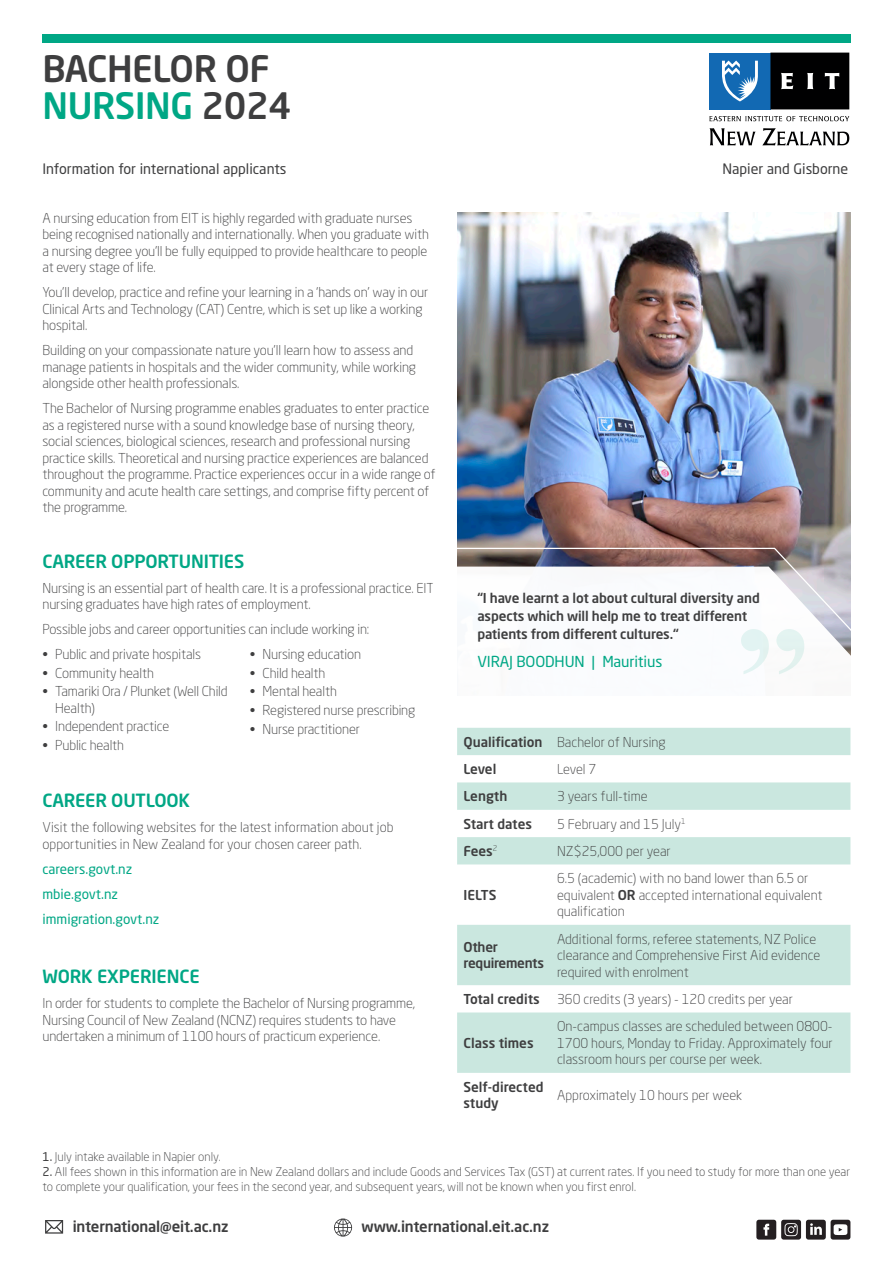
<style>
.page{position:relative;width:893px;height:1263px;background:#fff}
.page>*{position:absolute;margin:0;border:0;box-sizing:border-box;transform-origin:0 0}
.Programme_Header{font:500 36px/37.5px "Neo Sans Pro";letter-spacing:-.01em;color:#3e3e3f}
.Heading_2{font:500 18px "Neo Sans Pro";letter-spacing:-.01em;color:#00a785}
.Heading_-_Sub_2{font:500 15px "Neo Sans Pro";letter-spacing:-.01em;color:#3e3e3f}
.t1{font:15px "Neo Sans Pro";letter-spacing:-.01em;color:#00a785}
.Programme_intro{font:14.25px "Neo Sans Pro";color:#3e3e3f}
.Course_Body{font:300 13.5px/16.5px "Neo Sans Pro";letter-spacing:-.01em;color:#3e3e3f}
.Text_-_Table_Light{font:300 13.5px/16.5px "Neo Sans Pro";color:#3e3e3f}
.Course_Body-2{font:500 13.5px/18px "Neo Sans Pro";letter-spacing:-.01em;color:#3e3e3f}
.Text_-_Table_Medium{font:500 13.5px/16.5px "Neo Sans Pro";color:#3e3e3f}
.Course_Body-3{font:13.5px "Neo Sans Pro";color:#00a785}
.Text_-_Table_Medium-2{font:500 13.5px/16.5px "Neo Sans Pro";letter-spacing:-.02em;color:#3e3e3f}
.Text_-_Table_Light-2{font:300 12px/15px "Neo Sans Pro";color:#3e3e3f}
.s1{color:#00a785}
.s2{font-weight:500}
.s3{font-weight:400}
</style>
<div class="page">
<img style="left:457px;top:213px;width:394px;height:334px">
<svg style="left:457px;top:547px;width:394px;height:127px"></svg>
<div style="left:42px;top:34px;width:809px;height:9px;background:#00a785"></div>
<svg style="left:45px;top:1220px;width:18px;height:13px"></svg>
<svg style="left:334px;top:1218px;width:18px;height:18px"></svg>
<div style="left:756px;top:1220px;width:20px;height:19px;background:#241f21;border-radius:3px"></div>
<svg style="left:763px;top:1224px;width:6px;height:11px"></svg>
<div style="left:781px;top:1220px;width:20px;height:19px;background:#241f21;border-radius:3px"></div>
<svg style="left:784px;top:1223px;width:14px;height:13px"></svg>
<div style="left:806px;top:1220px;width:20px;height:19px;background:#241f21;border-radius:3px"></div>
<div style="left:831px;top:1220px;width:19px;height:19px;background:#241f21;border-radius:3px"></div>
<svg style="left:834px;top:1224px;width:13px;height:11px"></svg>
<svg style="left:810px;top:1223px;width:12px;height:12px"></svg>
<svg style="left:457px;top:728px;width:393px;height:345px;fill:#cae7df"></svg>
<div style="left:709px;top:53px;width:62px;height:56px;background:#1269b3"></div>
<svg style="left:722px;top:61px;width:36px;height:40px"></svg>
<svg style="left:770px;top:53px;width:79px;height:56px"></svg>
<svg style="left:709px;top:116px;width:140px;height:5px"></svg>
<svg style="left:709px;top:128px;width:140px;height:17px"></svg>
<p class="Programme_Header" style="left:43px;top:49px;width:250px">BACHELOR OF<br><span class="s1">NURSING</span> 2024</p>
<p class="Programme_intro" style="left:43px;top:160px;width:245px">Information for international applicants</p>
<p class="Course_Body" style="left:43px;top:210px;width:388px">A nursing education from EIT is highly regarded with graduate nurses being recognised nationally and internationally. When you graduate with a nursing degree you’ll be fully equipped to provide healthcare to people at every stage of life.</p>
<p class="Course_Body" style="left:43px;top:284px;width:387px">You’ll develop, practice and refine your learning in a ‘hands on’ way in our<br>Clinical Arts and Technology (CAT) Centre, which is set up like a working hospital.</p>
<p class="Course_Body" style="left:43px;top:342px;width:375px">Building on your compassionate nature you’ll learn how to assess and manage patients in hospitals and the wider community, while working alongside other health professionals.</p>
<p class="Course_Body" style="left:43px;top:400px;width:395px">The Bachelor of Nursing programme enables graduates to enter practice as a registered nurse with a sound knowledge base of nursing theory, social sciences, biological sciences, research and professional nursing practice skills. Theoretical and nursing practice experiences are balanced throughout the programme. Practice experiences occur in a wide range of community and acute health care settings, and comprise fifty percent of the programme.</p>
<p class="Heading_2" style="left:43px;top:549px;width:203px">CAREER OPPORTUNITIES</p>
<p class="Course_Body" style="left:43px;top:579px;width:393px">Nursing is an essential part of health care. It is a professional practice. EIT nursing graduates have high rates of employment.</p>
<p class="Course_Body" style="left:43px;top:621px;width:328px">Possible jobs and career opportunities can include working in:</p>
<p class="Course_Body" style="left:43px;top:646px;width:160px">• Public and private hospitals</p>
<p class="Course_Body" style="left:43px;top:664px;width:113px">• Community health</p>
<p class="Course_Body" style="left:55px;top:683px;width:174px;text-indent:-13px">• Tamariki Ora / Plunket (Well Child<br>Health)</p>
<p class="Course_Body" style="left:43px;top:718px;width:128px">• Independent practice</p>
<p class="Course_Body" style="left:43px;top:737px;width:83px">• Public health</p>
<p class="Course_Body" style="left:250px;top:646px;width:113px">• Nursing education</p>
<p class="Course_Body" style="left:250px;top:664px;width:77px">• Child health</p>
<p class="Course_Body" style="left:250px;top:683px;width:89px">• Mental health</p>
<p class="Course_Body" style="left:250px;top:702px;width:167px">• Registered nurse prescribing</p>
<p class="Course_Body" style="left:250px;top:720px;width:112px">• Nurse practitioner</p>
<p class="Heading_2" style="left:43px;top:789px;width:149px">CAREER OUTLOOK</p>
<p class="Course_Body" style="left:43px;top:819px;width:353px">Visit the following websites for the latest information about job opportunities in New Zealand for your chosen career path.</p>
<p class="Course_Body-3" style="left:43px;top:860px;width:91px">careers.govt.nz</p>
<p class="Course_Body-3" style="left:43px;top:885px;width:77px">mbie.govt.nz</p>
<p class="Course_Body-3" style="left:43px;top:910px;width:118px">immigration.govt.nz</p>
<p class="Heading_2" style="left:43px;top:965px;width:159px">WORK EXPERIENCE</p>
<p class="Course_Body" style="left:43px;top:995px;width:374px">In order for students to complete the Bachelor of Nursing programme,<br>Nursing Council of New Zealand (NCNZ) requires students to have undertaken a minimum of 1100 hours of practicum experience.</p>
<p class="Programme_intro" style="left:722px;top:160px;width:127px">Napier and Gisborne</p>
<p class="Course_Body-2" style="left:477px;top:588px;width:284px">“I have learnt a lot about cultural diversity and aspects which will help me to treat different patients from different cultures.“</p>
<p class="t1" style="left:477px;top:652px;width:186px">VIRAJ BOODHUN | Mauritius</p>
<p class="Text_-_Table_Medium" style="left:463px;top:733px;width:81px">Qualification</p>
<p class="Text_-_Table_Light" style="left:557px;top:733px;width:110px">Bachelor of Nursing</p>
<p class="Text_-_Table_Medium" style="left:463px;top:760px;width:34px">Level</p>
<p class="Text_-_Table_Light" style="left:557px;top:761px;width:41px">Level 7</p>
<p class="Text_-_Table_Medium" style="left:463px;top:788px;width:45px">Length</p>
<p class="Text_-_Table_Light" style="left:557px;top:788px;width:92px">3 years full-time</p>
<p class="Text_-_Table_Medium" style="left:463px;top:815px;width:70px">Start dates</p>
<p class="Text_-_Table_Light" style="left:557px;top:815px;width:130px">5 February and 15 July<sup>1</sup></p>
<p class="Text_-_Table_Medium" style="left:463px;top:842px;width:35px">Fees<sup>2</sup></p>
<p class="Text_-_Table_Light" style="left:557px;top:843px;width:115px">NZ$25,000 per year</p>
<p class="Text_-_Table_Medium" style="left:463px;top:886px;width:34px">IELTS</p>
<p class="Text_-_Table_Light" style="left:557px;top:870px;width:267px">6.5 (academic) with no band lower than 6.5 or equivalent <span class="s2">OR</span> accepted international equivalent qualification</p>
<p class="Text_-_Table_Medium-2" style="left:463px;top:938px;width:82px">Other requirements</p>
<p class="Text_-_Table_Light" style="left:557px;top:930px;width:265px">Additional forms, referee statements, NZ Police clearance and Comprehensive First Aid evidence required with enrolment</p>
<p class="Text_-_Table_Medium" style="left:463px;top:990px;width:78px">Total credits</p>
<p class="Text_-_Table_Light" style="left:557px;top:991px;width:237px">360 credits (3 years) - 120 credits per year</p>
<p class="Text_-_Table_Medium" style="left:463px;top:1034px;width:72px">Class times</p>
<p class="Text_-_Table_Light" style="left:557px;top:1018px;width:277px;text-align:justify">On-campus classes are scheduled between 0800- 1700 hours, Monday to Friday. Approximately four classroom hours per course per week.</p>
<p class="Text_-_Table_Medium" style="left:463px;top:1078px;width:82px">Self-directed study</p>
<p class="Text_-_Table_Light" style="left:557px;top:1087px;width:187px">Approximately 10 hours per week</p>
<p class="Text_-_Table_Light-2" style="left:43px;top:1149px;width:180px"><span class="s3">1.</span> July intake available in Napier only.</p>
<p class="Text_-_Table_Light-2" style="left:43px;top:1164px;width:809px"><span class="s3">2.</span> All fees shown in this information are in New Zealand dollars and include Goods and Services Tax (GST) at current rates. If you need to study for more than one year to complete your qualification, your fees in the second year, and subsequent years, will not be known when you first enrol.</p>
<p class="Heading_-_Sub_2" style="left:73px;top:1217px;width:157px">international@eit.ac.nz</p>
<p class="Heading_-_Sub_2" style="left:362px;top:1217px;width:189px">www.international.eit.ac.nz</p>
</div>
